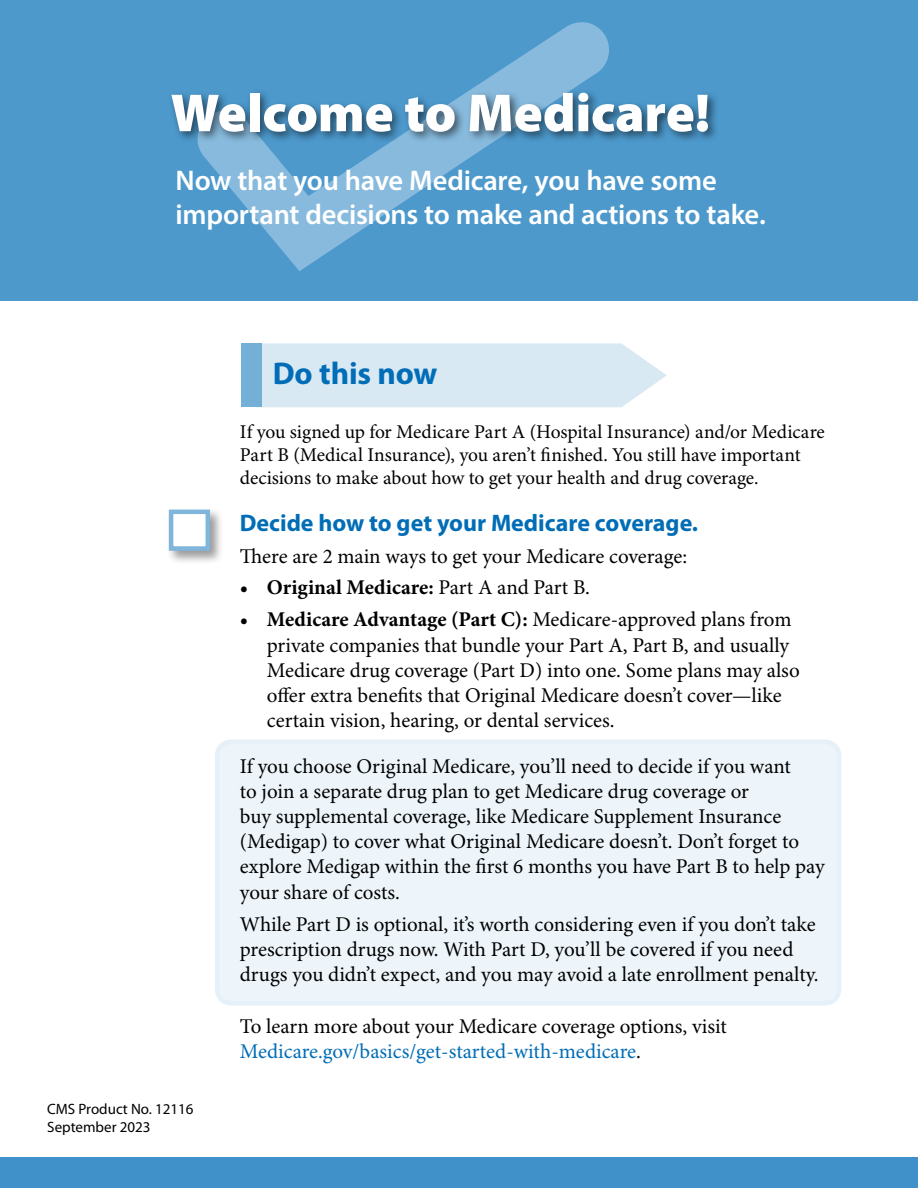
<style>
.page{position:relative;width:918px;height:1188px;background:#fff}
.page>*{position:absolute;margin:0;border:0;box-sizing:border-box;transform-origin:0 0}
.Fact_Sheet_Bullets_L{font:900 54px "Myriad Pro";letter-spacing:-.005em;color:#fff}
.Fact_Sheet_Bullets_L-2{font:700 31.5px "Myriad Pro";letter-spacing:-.005em;color:#006db6}
.Fact_Sheet_Bullets_L-3{font:600 28.5px/34.2px "Myriad Pro";letter-spacing:-.01em;color:#fff}
.Fact_Sheet_Text_Last{font:700 24px "Myriad Pro";color:#006db6}
.Fact_Sheet_Text_Last-2{font:21px/25.2px "Minion Pro";color:#000}
.Fact_Sheet_Text_Last-3{font:700 21px "Minion Pro";color:#000}
.Fact_Sheet_Bullets_L-4{font:19.5px/23.4px "Minion Pro";letter-spacing:-.005em;color:#000}
.t1{font:15px/18px "Myriad Pro";color:#000}
.s1{font-weight:400}
.s2{font-weight:700}
.s3{color:#006db6}
</style>
<div class="page">
<div style="left:217px;top:742px;width:622px;height:261px;background:#edf5fa;border-radius:14px"></div>
<div style="left:215px;top:740px;width:626px;height:265px;border:4px solid #e6f0f8;border-radius:14px"></div>
<div style="left:262px;top:343px;width:405px;height:64px;background:#d9e9f4"></div>
<div style="left:0;top:0;width:918px;height:300px;background:#4d99cc"></div>
<svg style="left:198px;top:22px;width:411px;height:249px"></svg>
<div style="left:168px;top:89px;width:552px;height:55px;background:#000;opacity:.55"></div>
<div style="left:0;top:1158px;width:918px;height:30px;background:#4091c9"></div>
<div style="left:242px;top:343px;width:20px;height:64px;background:#73afd7"></div>
<div style="left:166px;top:507px;width:58px;height:58px;background:#000;opacity:.4"></div>
<div style="left:169px;top:510px;width:41px;height:41px;background:#fff;border:4px solid #80b6db"></div>
<p class="Fact_Sheet_Bullets_L" style="left:171px;top:77px;width:541px">Welcome to Medicare!</p>
<p class="Fact_Sheet_Bullets_L-3" style="left:176px;top:162px;width:592px">Now that you have Medicare, you have some important decisions to make and actions to take.</p>
<p class="Fact_Sheet_Bullets_L-2" style="left:273px;top:356px;width:166px">Do this now</p>
<p class="Fact_Sheet_Bullets_L-4" style="left:240px;top:420px;width:587px">If you signed up for Medicare Part A (Hospital Insurance) and/or Medicare<br>Part B (Medical Insurance), you aren’t finished. You still have important decisions to make about how to get your health and drug coverage.</p>
<p class="t1" style="left:47px;top:1100px;width:148px">CMS Product No. 12116<br>September 2023</p>
<h1 class="Fact_Sheet_Text_Last" style="left:240px;top:509px;width:460px">Decide how to get your Medicare coverage.</h1>
<h1 class="Fact_Sheet_Text_Last-2" style="left:240px;top:544px;width:449px">There are 2 main ways to get your Medicare coverage:</h1>
<h1 class="Fact_Sheet_Text_Last-3" style="left:240px;top:575px;width:352px">• Original Medicare: <span class="s1">Part A and Part B.</span></h1>
<h1 class="Fact_Sheet_Text_Last-2" style="left:267px;top:608px;width:534px;text-indent:-27px"><span class="s2">• Medicare Advantage (Part C):</span> Medicare-approved plans from private companies that bundle your Part A, Part B, and usually Medicare drug coverage (Part D) into one. Some plans may also offer extra benefits that Original Medicare doesn’t cover—like certain vision, hearing, or dental services.</h1>
<h1 class="Fact_Sheet_Text_Last-2" style="left:240px;top:754px;width:586px">If you choose Original Medicare, you’ll need to decide if you want<br>to join a separate drug plan to get Medicare drug coverage or<br>buy supplemental coverage, like Medicare Supplement Insurance (Medigap) to cover what Original Medicare doesn’t. Don’t forget to explore Medigap within the first 6 months you have Part B to help pay your share of costs.</h1>
<h1 class="Fact_Sheet_Text_Last-2" style="left:240px;top:912px;width:580px">While Part D is optional, it’s worth considering even if you don’t take prescription drugs now. With Part D, you’ll be covered if you need drugs you didn’t expect, and you may avoid a late enrollment penalty.</h1>
<h1 class="Fact_Sheet_Text_Last-2" style="left:240px;top:1015px;width:489px">To learn more about your Medicare coverage options, visit<br><span class="s3">Medicare.gov/basics/get-started-with-medicare</span>.</h1>
</div>
